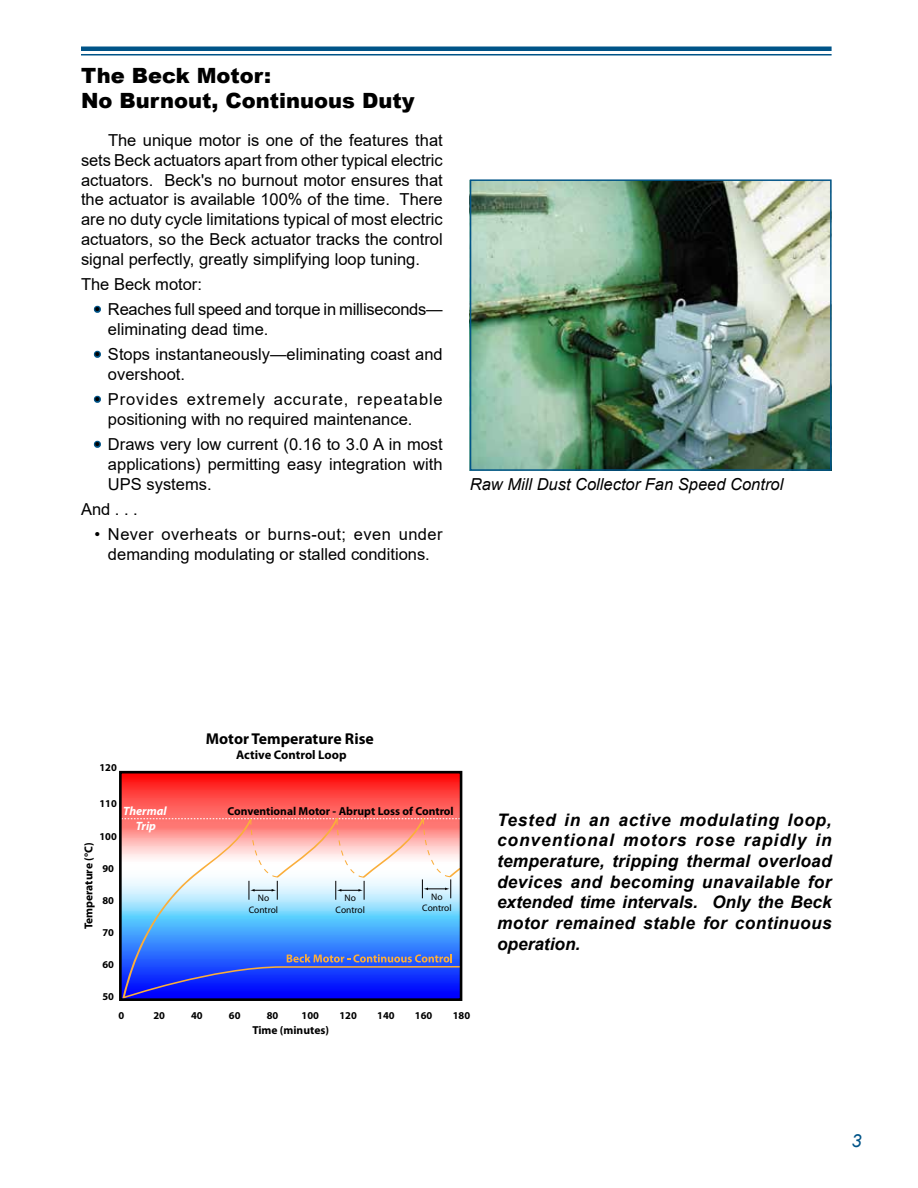
<style>
.page{position:relative;width:918px;height:1188px;background:#fff}
.page>*{position:absolute;margin:0;border:0;box-sizing:border-box;transform-origin:0 0}
.t1{font:900 21px/25.2px "Arial";color:#000}
.t2{font:italic 18px "Arial";color:#005488}
.t3{font:italic 700 17.25px/20.7px "Arial";letter-spacing:.025em;color:#000;text-align:justify}
.t4{font:16.5px/19.8px "Arial";color:#000;text-align:justify}
.t5{font:16.5px/19.8px "Arial";letter-spacing:.025em;color:#000}
.t6{font:italic 16.5px "Arial";color:#000}
.t7{font:700 15.75px "Myriad Pro";color:#000}
.t8{font:700 12.6px "Myriad Pro";color:#000}
.t9{font:italic 700 12px/14.5px "Myriad Pro";color:#fff;text-align:center}
.t10{font:700 11.55px "Myriad Pro";color:#000}
.t11{font:700 10.5px "Myriad Pro";color:#000}
.t12{font:9.45px/11.4px "Myriad Pro";color:#000;text-align:center}
.s1{color:#005488}
</style>
<div class="page">
<img style="left:473px;top:182px;width:356px;height:286px">
<div style="left:470px;top:179px;width:362px;height:292px;border:2px solid #005488"></div>
<div style="left:81px;top:46px;width:751px;height:5px;background:#005488"></div>
<hr style="left:81px;top:54px;width:751px;height:2px;background:#005488">
<svg style="left:123px;top:775px;width:335px;height:43px;background:#fe423f"></svg>
<svg style="left:123px;top:818px;width:335px;height:179px;background:#93a3e4"></svg>
<div style="left:119px;top:771px;width:343px;height:230px;border:3px solid #000"></div>
<p class="t1" style="left:81px;top:62px;width:335px">The Beck Motor:<br>No Burnout, Continuous Duty</p>
<p class="t4" style="left:81px;top:130px;width:363px;text-indent:27px">The unique motor is one of the features that sets Beck actuators apart from other typical electric actuators. Beck's no burnout motor ensures that the actuator is available 100% of the time. There are no duty cycle limitations typical of most electric actuators, so the Beck actuator tracks the control signal perfectly, greatly simplifying loop tuning.</p>
<p class="t4" style="left:81px;top:274px;width:123px">The Beck motor:</p>
<p class="t4" style="left:108px;top:299px;width:336px;text-indent:-13px"><span class="s1">•</span> Reaches full speed and torque in milliseconds— eliminating dead time.</p>
<p class="t4" style="left:108px;top:344px;width:336px;text-indent:-13px"><span class="s1">•</span> Stops instantaneously—eliminating coast and overshoot.</p>
<p class="t5" style="left:108px;top:389px;width:336px;text-indent:-13px"><span class="s1">•</span> Provides extremely accurate, repeatable positioning with no required maintenance.</p>
<p class="t4" style="left:108px;top:434px;width:336px;text-indent:-13px"><span class="s1">•</span> Draws very low current (0.16 to 3.0 A in most applications) permitting easy integration with UPS systems.</p>
<p class="t4" style="left:81px;top:499px;width:58px">And . . .</p>
<p class="t4" style="left:94px;top:524px;width:350px;text-align:center">• Never overheats or burns-out; even under demanding modulating or stalled conditions.</p>
<p class="t6" style="left:470px;top:474px;width:315px">Raw Mill Dust Collector Fan Speed Control</p>
<p class="t11" style="left:99px;top:761px;width:19px">120</p>
<p class="t11" style="left:99px;top:797px;width:19px">110</p>
<p class="t9" style="left:123px;top:804px;width:45px">Thermal<br>Trip</p>
<p class="t11" style="left:99px;top:829px;width:19px">100</p>
<p class="t10" style="left:81px;top:929px;width:88px;rotate:-90deg">Temperature (°C)</p>
<p class="t11" style="left:102px;top:861px;width:13px">90</p>
<p class="t11" style="left:102px;top:893px;width:13px">80</p>
<p class="t11" style="left:102px;top:925px;width:13px">70</p>
<p class="t11" style="left:102px;top:958px;width:13px">60</p>
<p class="t11" style="left:102px;top:990px;width:13px">50</p>
<p class="t7" style="left:206px;top:728px;width:170px">Motor Temperature Rise</p>
<p class="t8" style="left:236px;top:746px;width:112px">Active Control Loop</p>
<p class="t10" style="left:228px;top:803px;width:228px">Conventional Motor - Abrupt Loss of Control</p>
<p class="t12" style="left:249px;top:892px;width:31px">No<br>Control</p>
<p class="t12" style="left:336px;top:892px;width:31px">No<br>Control</p>
<p class="t12" style="left:422px;top:891px;width:31px">No<br>Control</p>
<p class="t11" style="left:118px;top:1009px;width:7px">0</p>
<p class="t11" style="left:153px;top:1009px;width:13px">20</p>
<p class="t11" style="left:191px;top:1009px;width:13px">40</p>
<p class="t11" style="left:229px;top:1009px;width:13px">60</p>
<p class="t11" style="left:267px;top:1009px;width:13px">80</p>
<p class="t11" style="left:302px;top:1009px;width:19px">100</p>
<p class="t11" style="left:339px;top:1009px;width:19px">120</p>
<p class="t11" style="left:377px;top:1009px;width:19px">140</p>
<p class="t11" style="left:415px;top:1009px;width:19px">160</p>
<p class="t11" style="left:453px;top:1009px;width:19px">180</p>
<p class="t10" style="left:252px;top:1022px;width:78px">Time (minutes)</p>
<p class="t3" style="left:497px;top:810px;width:336px">Tested in an active modulating loop, conventional motors rose rapidly in temperature, tripping thermal overload devices and becoming unavailable for extended time intervals. Only the Beck motor remained stable for continuous operation.</p>
<p class="t2" style="left:852px;top:1129px;width:12px">3</p>
</div>
